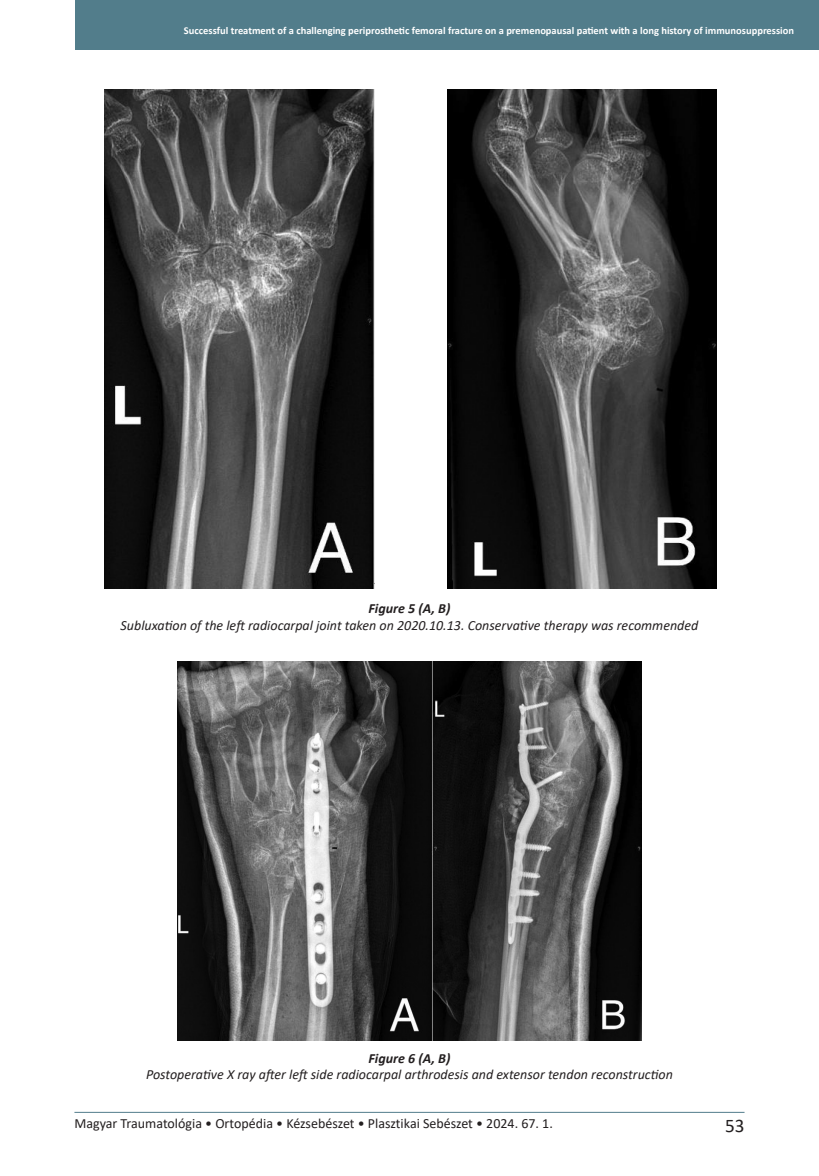
<style>
.page{position:relative;width:819px;height:1176px;background:#fff}
.page>*{position:absolute;margin:0;border:0;box-sizing:border-box;transform-origin:0 0}
.t1{font:19.25px "Calibri";color:#231f20}
.Képaláírás_számozás_nélkül{font:italic 14px/16.8px "Calibri";color:#231f20;text-align:center}
.t2{font:14px "Calibri";color:#231f20}
.t3{font:700 10.5px "Calibri";color:#fff}
.s1{font-weight:700}
</style>
<div class="page">
<div style="left:75px;top:0;width:744px;height:50px;background:#527d8b"></div>
<hr style="left:74px;top:1112px;width:670px;height:1px;background:#527d8b">
<img style="left:104px;top:89px;width:270px;height:499px">
<img style="left:447px;top:89px;width:269px;height:499px">
<img style="left:177px;top:661px;width:464px;height:379px">
<p class="t3" style="left:184px;top:23px;width:611px">Successful treatment of a challenging periprosthetic femoral fracture on a premenopausal patient with a long history of immunosuppression</p>
<p class="Képaláírás_számozás_nélkül" style="left:121px;top:600px;width:579px"><span class="s1">Figure 5 (A, B)<br></span>Subluxation of the left radiocarpal joint taken on 2020.10.13. Conservative therapy was recommended</p>
<p class="Képaláírás_számozás_nélkül" style="left:146px;top:1049px;width:528px"><span class="s1">Figure 6 (A, B)<br></span>Postoperative X ray after left side radiocarpal arthrodesis and extensor tendon reconstruction</p>
<p class="t2" style="left:74px;top:1113px;width:480px">Magyar Traumatológia • Ortopédia • Kézsebészet • Plasztikai Sebészet • 2024. 67. 1.</p>
<h1 class="t1" style="left:725px;top:1112px;width:21px">53</h1>
</div>
